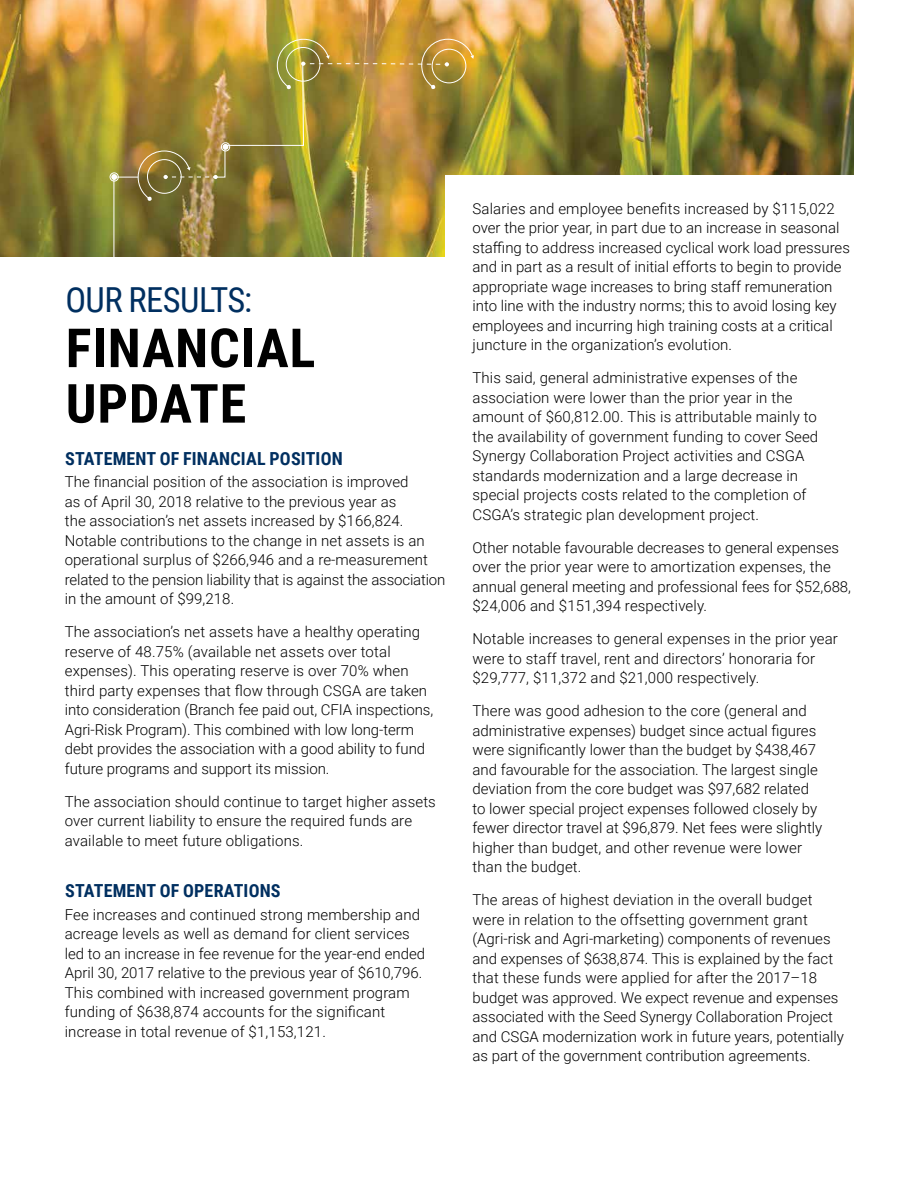
<style>
.page{position:relative;width:918px;height:1188px;background:#fff}
.page>*{position:absolute;margin:0;border:0;box-sizing:border-box;transform-origin:0 0}
.t1{font:700 54px/55.5px "Roboto Condensed";letter-spacing:.015em;color:#000}
.t2{font:34.5px "Roboto Condensed";letter-spacing:-.015em;color:#002f60}
.t3{font:700 18px "Roboto Condensed";letter-spacing:.01em;color:#002f60}
.t4{font:300 15px/19.5px "Roboto";letter-spacing:.005em;color:#000}
</style>
<div class="page">
<img style="left:0;top:0;width:853px;height:256px">
<div style="left:110px;top:172px;width:9px;height:9px;border:1px solid #fff;border-radius:50%"></div>
<img style="left:111px;top:39px;width:363px;height:218px">
<div style="left:446px;top:175px;width:472px;height:101px;background:#fff"></div>
<h2 class="t2" style="left:65px;top:275px;width:188px">OUR RESULTS:</h2>
<h1 class="t1" style="left:66px;top:318px;width:251px">FINANCIAL<br>UPDATE</h1>
<p class="t3" style="left:65px;top:446px;width:279px">STATEMENT OF FINANCIAL POSITION</p>
<p class="t4" style="left:65px;top:472px;width:382px">The financial position of the association is improved<br>as of April 30, 2018 relative to the previous year as<br>the association’s net assets increased by $166,824.<br>Notable contributions to the change in net assets is an operational surplus of $266,946 and a re-measurement related to the pension liability that is against the association in the amount of $99,218.</p>
<p class="t4" style="left:65px;top:622px;width:370px">The association’s net assets have a healthy operating reserve of 48.75% (available net assets over total expenses). This operating reserve is over 70% when third party expenses that flow through CSGA are taken into consideration (Branch fee paid out, CFIA inspections, Agri-Risk Program). This combined with low long-term debt provides the association with a good ability to fund future programs and support its mission.</p>
<p class="t4" style="left:65px;top:791px;width:373px">The association should continue to target higher assets over current liability to ensure the required funds are available to meet future obligations.</p>
<p class="t3" style="left:65px;top:878px;width:217px">STATEMENT OF OPERATIONS</p>
<p class="t4" style="left:65px;top:904px;width:362px">Fee increases and continued strong membership and acreage levels as well as demand for client services led to an increase in fee revenue for the year-end ended April 30, 2017 relative to the previous year of $610,796.<br>This combined with increased government program funding of $638,874 accounts for the significant increase in total revenue of $1,153,121.</p>
<p class="t4" style="left:472px;top:198px;width:379px">Salaries and employee benefits increased by $115,022 over the prior year, in part due to an increase in seasonal staffing to address increased cyclical work load pressures and in part as a result of initial efforts to begin to provide appropriate wage increases to bring staff remuneration into line with the industry norms; this to avoid losing key employees and incurring high training costs at a critical juncture in the organization’s evolution.</p>
<p class="t4" style="left:472px;top:368px;width:347px">This said, general administrative expenses of the association were lower than the prior year in the amount of $60,812.00. This is attributable mainly to the availability of government funding to cover Seed Synergy Collaboration Project activities and CSGA standards modernization and a large decrease in special projects costs related to the completion of CSGA’s strategic plan development project.</p>
<p class="t4" style="left:472px;top:537px;width:380px">Other notable favourable decreases to general expenses over the prior year were to amortization expenses, the annual general meeting and professional fees for $52,688, $24,006 and $151,394 respectively.</p>
<p class="t4" style="left:472px;top:629px;width:367px">Notable increases to general expenses in the prior year were to staff travel, rent and directors’ honoraria for $29,777, $11,372 and $21,000 respectively.</p>
<p class="t4" style="left:472px;top:701px;width:351px">There was good adhesion to the core (general and administrative expenses) budget since actual figures were significantly lower than the budget by $438,467 and favourable for the association. The largest single deviation from the core budget was $97,682 related to lower special project expenses followed closely by fewer director travel at $96,879. Net fees were slightly higher than budget, and other revenue were lower than the budget.</p>
<p class="t4" style="left:472px;top:890px;width:373px">The areas of highest deviation in the overall budget were in relation to the offsetting government grant (Agri-risk and Agri-marketing) components of revenues and expenses of $638,874. This is explained by the fact that these funds were applied for after the 2017–18 budget was approved. We expect revenue and expenses associated with the Seed Synergy Collaboration Project and CSGA modernization work in future years, potentially as part of the government contribution agreements.</p>
</div>
